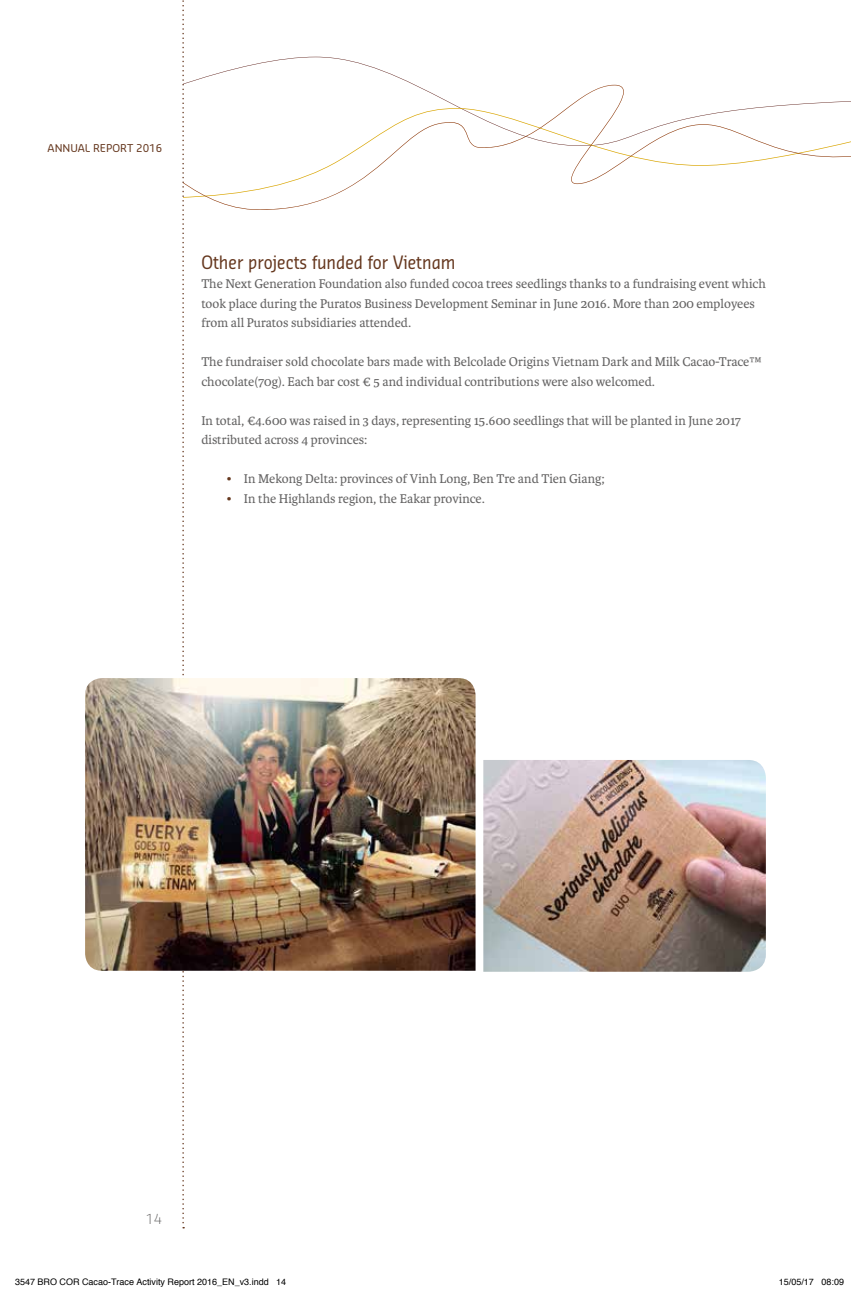
<style>
.page{position:relative;width:851px;height:1290px;background:#fff}
.page>*{position:absolute;margin:0;border:0;box-sizing:border-box;transform-origin:0 0}
.t1{font:18px "Sansa Con Std";color:#65371e}
.t2{font:13.5px/19.5px "Karmina";color:#646363}
.t3{font:300 13.5px "Sansa Std";color:#646363}
.t4{font:10.5px "Sansa Std";color:#65371e}
.t5{font:9px "Helvetica";color:#000}
.s1{color:#65371e}
</style>
<div class="page">
<svg style="left:182px;top:0;width:2px;height:1228px"></svg>
<svg style="left:183px;top:70px;width:667px;height:142px"></svg>
<img style="left:85px;top:678px;width:390px;height:293px">
<img style="left:483px;top:760px;width:282px;height:212px">
<p class="t4" style="left:48px;top:141px;width:116px">ANNUAL REPORT 2016</p>
<h1 class="t1" style="left:201px;top:250px;width:256px">Other projects funded for Vietnam</h1>
<p class="t2" style="left:201px;top:274px;width:566px">The Next Generation Foundation also funded cocoa trees seedlings thanks to a fundraising event which took place during the Puratos Business Development Seminar in June 2016. More than 200 employees from all Puratos subsidiaries attended.</p>
<p class="t2" style="left:201px;top:352px;width:562px">The fundraiser sold chocolate bars made with Belcolade Origins Vietnam Dark and Milk Cacao-Trace™ chocolate(70g). Each bar cost € 5 and individual contributions were also welcomed.</p>
<p class="t2" style="left:201px;top:411px;width:541px">In total, €4.600 was raised in 3 days, representing 15.600 seedlings that will be planted in June 2017 distributed across 4 provinces:</p>
<p class="t2" style="left:227px;top:469px;width:379px"><span class="s1">•</span> In Mekong Delta: provinces of Vinh Long, Ben Tre and Tien Giang;</p>
<p class="t2" style="left:227px;top:489px;width:259px"><span class="s1">•</span> In the Highlands region, the Eakar province.</p>
<p class="t3" style="left:145px;top:1210px;width:18px">14</p>
<p class="t5" style="left:15px;top:1275px;width:273px">3547 BRO COR Cacao-Trace Activity Report 2016_EN_v3.indd 14</p>
<p class="t5" style="left:778px;top:1275px;width:67px">15/05/17 08:09</p>
</div>
